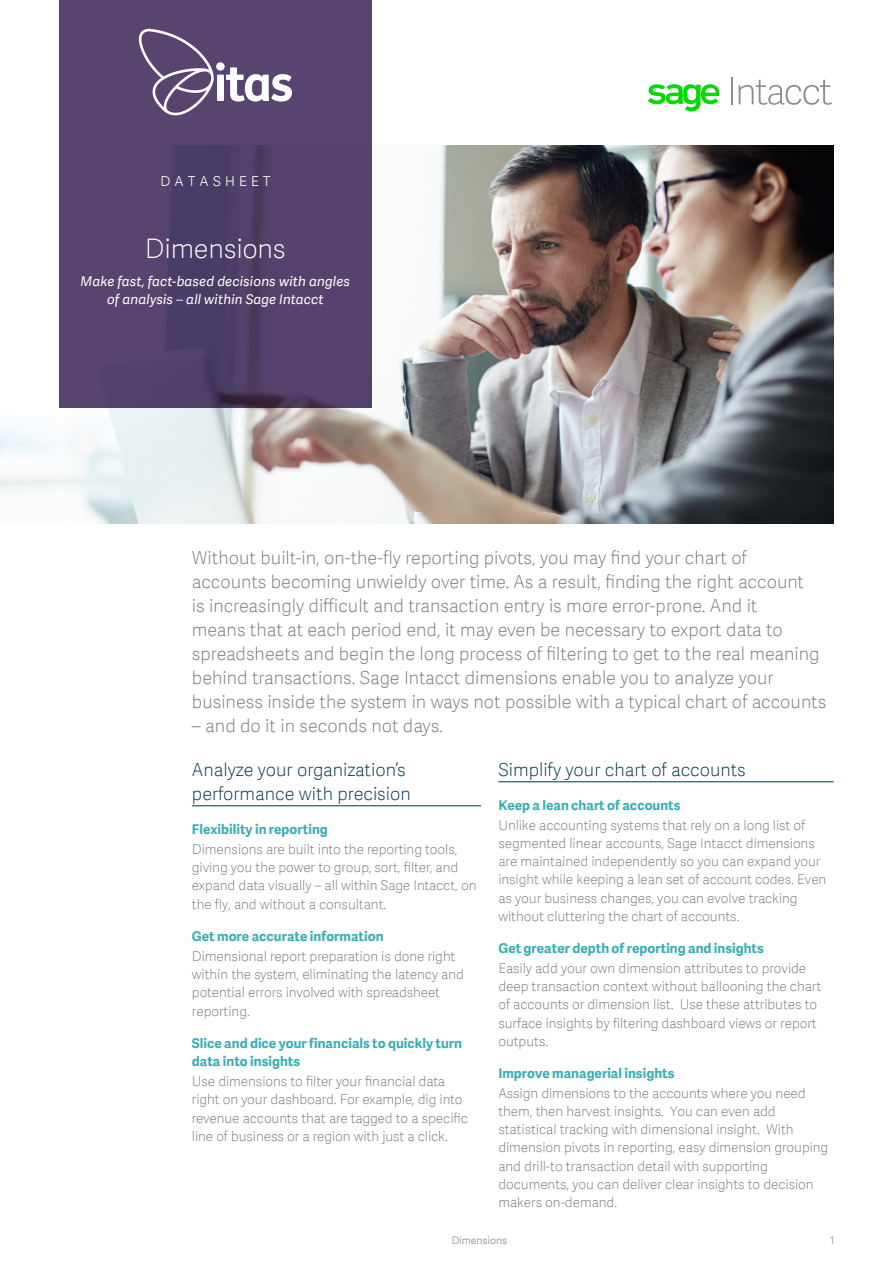
<style>
.page{position:relative;width:893px;height:1263px;background:#fff}
.page>*{position:absolute;margin:0;border:0;box-sizing:border-box;transform-origin:0 0}
.Boxed_Descriptor___S{font:27px "Adelle Sans SAGE Th";letter-spacing:-.01em;color:#fff}
.Intro_Copy{font:18px/24px "Adelle Sans SAGE Th";color:#75787b}
.Intro_SubHead_2{font:18px/24px "Adelle Sans SAGE Th";color:#003349}
.Boxed_Descriptor___S-2{font:18px "Adelle Sans SAGE Th";letter-spacing:.2em;color:#fff}
.Body_Copy{font:13.5px/18.5px "Adelle Sans SAGE Th";letter-spacing:-.005em;color:#75787b}
.Boxed_Descriptor___S-3{font:italic 13.5px/18px "Adelle Sans SAGE";letter-spacing:.01em;color:#fff;text-align:center}
.t1{font:10.5px "Adelle Sans SAGE Lt";letter-spacing:-.005em;color:#888b8d}
.s1{font-family:"Adelle Sans SAGE";font-weight:700;color:#39aeb7}
</style>
<div class="page">
<svg style="left:648px;top:84px;width:72px;height:28px"></svg>
<hr style="left:731px;top:77px;width:2px;height:27px;background:#8f8a87">
<svg style="left:738px;top:80px;width:94px;height:25px"></svg>
<img style="left:0;top:146px;width:833px;height:378px">
<hr style="left:192px;top:806px;width:289px;height:1px;background:#003349">
<div style="left:59px;top:0;width:312px;height:407px;background:#57446f"></div>
<hr style="left:498px;top:782px;width:335px;height:1px;background:#003349">
<img style="left:138px;top:28px;width:153px;height:87px">
<p class="Boxed_Descriptor___S-2" style="left:160px;top:167px;width:112px">Datasheet</p>
<p class="Boxed_Descriptor___S" style="left:145px;top:229px;width:142px">Dimensions</p>
<p class="Boxed_Descriptor___S-3" style="left:81px;top:272px;width:271px">Make fast, fact-based decisions with angles of analysis – all within Sage Intacct</p>
<p class="Intro_Copy" style="left:192px;top:545px;width:636px">Without built-in, on-the-fly reporting pivots, you may find your chart of<br>accounts becoming unwieldy over time. As a result, finding the right account<br>is increasingly difficult and transaction entry is more error-prone. And it<br>means that at each period end, it may even be necessary to export data to spreadsheets and begin the long process of filtering to get to the real meaning behind transactions. Sage Intacct dimensions enable you to analyze your business inside the system in ways not possible with a typical chart of accounts</p>
<p class="Intro_Copy" style="left:192px;top:713px;width:253px">– and do it in seconds not days.</p>
<p class="Intro_SubHead_2" style="left:192px;top:757px;width:220px">Analyze your organization’s performance with precision</p>
<p class="Body_Copy" style="left:192px;top:819px;width:286px"><span class="s1">Flexibility in reporting<br></span>Dimensions are built into the reporting tools, giving you the power to group, sort, filter, and expand data visually – all within Sage Intacct, on the fly, and without a consultant.</p>
<p class="Body_Copy" style="left:192px;top:926px;width:274px"><span class="s1">Get more accurate information<br></span>Dimensional report preparation is done right within the system, eliminating the latency and potential errors involved with spreadsheet reporting.</p>
<p class="Body_Copy" style="left:192px;top:1033px;width:277px"><span class="s1">Slice and dice your financials to quickly turn data into insights<br></span>Use dimensions to filter your financial data right on your dashboard. For example, dig into revenue accounts that are tagged to a specific line of business or a region with just a click.</p>
<p class="Intro_SubHead_2" style="left:498px;top:757px;width:249px">Simplify your chart of accounts</p>
<p class="Body_Copy" style="left:498px;top:796px;width:329px"><span class="s1">Keep a lean chart of accounts<br></span>Unlike accounting systems that rely on a long list of segmented linear accounts, Sage Intacct dimensions are maintained independently so you can expand your insight while keeping a lean set of account codes. Even as your business changes, you can evolve tracking without cluttering the chart of accounts.</p>
<p class="Body_Copy" style="left:498px;top:938px;width:324px"><span class="s1">Get greater depth of reporting and insights<br></span>Easily add your own dimension attributes to provide deep transaction context without ballooning the chart of accounts or dimension list. Use these attributes to surface insights by filtering dashboard views or report outputs.</p>
<p class="Body_Copy" style="left:498px;top:1064px;width:331px"><span class="s1">Improve managerial insights<br></span>Assign dimensions to the accounts where you need them, then harvest insights. You can even add statistical tracking with dimensional insight. With dimension pivots in reporting, easy dimension grouping and drill-to transaction detail with supporting documents, you can deliver clear insights to decision makers on-demand.</p>
<p class="t1" style="left:451px;top:1233px;width:57px">Dimensions</p>
<p class="t1" style="left:830px;top:1233px;width:6px">1</p>
</div>
